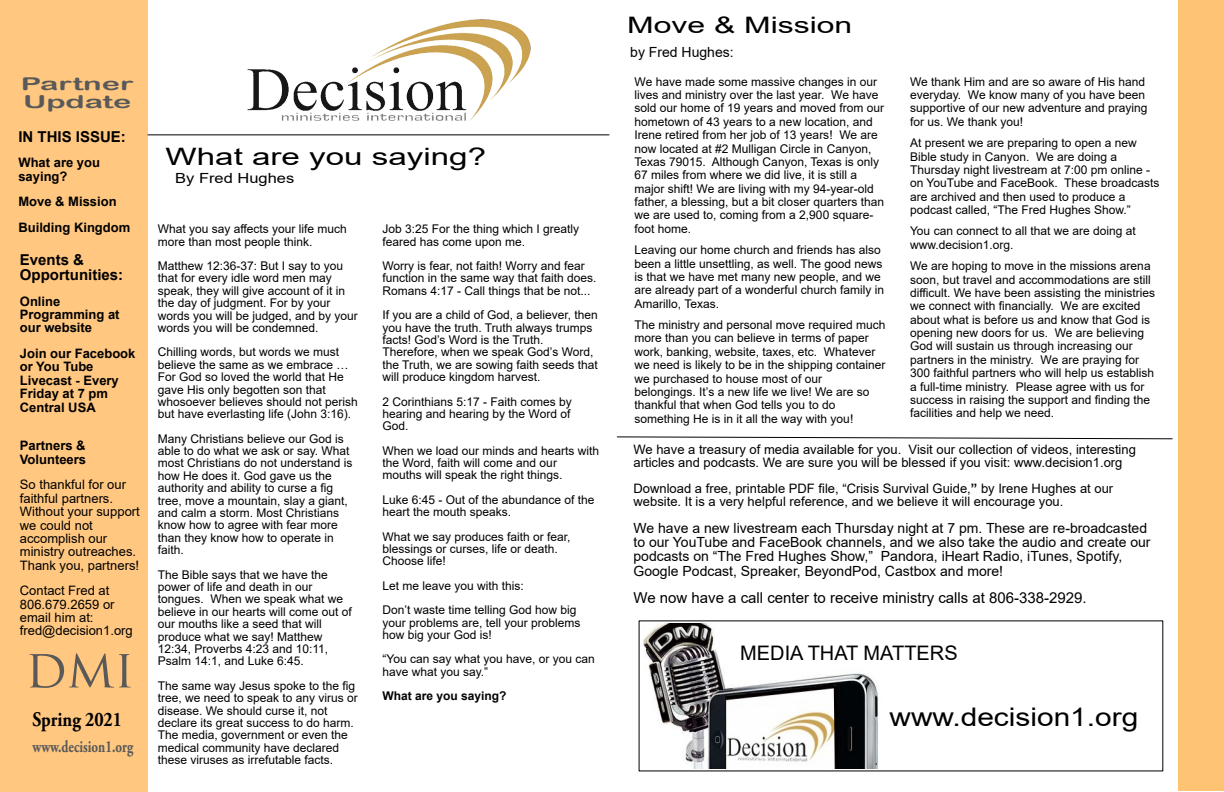
<style>
.page{position:relative;width:1224px;height:792px;background:#fff}
.page>*{position:absolute;margin:0;border:0;box-sizing:border-box;transform-origin:0 0}
.t1{font:52px "Trajan Pro";color:#595959}
.t2{font:25.7px "Arial";color:#000;scale:1.16 1}
.t3{font:24px "Arial";color:#000;scale:1.38 1}
.t4{font:22.7px "Arial";color:#000;scale:1.41 1}
.t5{font:700 20.7px "Adobe Garamond Pro";color:#000;scale:.86 1}
.t6{font:20px "Arial";color:#000}
.t7{font:17.6px/17.6px "Arial Rounded MT Bold";color:#595959;scale:1.75 1}
.t8{font:700 17px "Adobe Garamond Pro";color:#595959;scale:.76 1}
.t9{font:15px "Arial";color:#000}
.t10{font:700 15px/15.5px "Arial";color:#000}
.t11{font:14px/14.5px "Arial";color:#000}
.t12{font:14px "Arial";color:#000;scale:1.18 1}
.t13{font:13px/13.4px "Arial";color:#000}
.t14{font:700 13px/13.4px "Arial";color:#000}
.t15{font:12px/12.4px "Arial";color:#000}
.t16{font:700 12px "Arial";color:#000}
.s1{font-weight:700}
</style>
<div class="page">
<div style="left:1178px;top:0;width:46px;height:791px;background:#fec473"></div>
<div style="left:0;top:0;width:147px;height:792px;background:#ffc780"></div>
<hr style="left:148px;top:134px;width:461px;height:1px;background:#000">
<img style="left:643px;top:624px;width:236px;height:144px">
<svg style="left:616px;top:436px;width:557px;height:4px"></svg>
<img style="left:248px;top:19px;width:282px;height:102px">
<h3 class="t7" style="left:21px;top:77px;width:66px">Partner<br>Update</h3>
<p class="t10" style="left:18px;top:130px;width:109px">IN THIS ISSUE:</p>
<p class="t14" style="left:18px;top:157px;width:83px">What are you saying?</p>
<p class="t14" style="left:18px;top:190px;width:113px;line-height:25.4px">Move &amp; Mission<br>Building Kingdom</p>
<p class="t10" style="left:20px;top:253px;width:105px">Events &amp;<br>Opportunities:</p>
<p class="t14" style="left:20px;top:295px;width:101px">Online<br>Programming at our website</p>
<p class="t14" style="left:20px;top:348px;width:117px">Join our Facebook or You Tube<br>Livecast - Every<br>Friday at 7 pm<br>Central USA</p>
<p class="t14" style="left:20px;top:440px;width:68px">Partners &amp;<br>Volunteers</p>
<p class="t13" style="left:20px;top:479px;width:121px">So thankful for our faithful partners.<br>Without your support we could not accomplish our ministry outreaches.<br>Thank you, partners!</p>
<p class="t13" style="left:20px;top:585px;width:114px">Contact Fred at<br>806.679.2659 or email him at: fred@decision1.org</p>
<h1 class="t1" style="left:25px;top:648px;width:110px">dmi</h1>
<h3 class="t5" style="left:33px;top:711px;width:106px">Spring 2021</h3>
<h3 class="t8" style="left:33px;top:740px;width:134px">www.decision1.org</h3>
<h3 class="t3" style="left:166px;top:148px;width:234px">What are you saying?</h3>
<p class="t12" style="left:175px;top:172px;width:102px">By Fred Hughes</p>
<p class="t15" style="left:158px;top:224px;width:191px">What you say affects your life much more than most people think.</p>
<p class="t15" style="left:158px;top:261px;width:202px">Matthew 12:36-37: But I say to you that for every idle word men may speak, they will give account of it in the day of judgment. For by your words you will be judged, and by your words you will be condemned.</p>
<p class="t15" style="left:158px;top:347px;width:202px">Chilling words, but words we must believe the same as we embrace … For God so loved the world that He gave His only begotten son that whosoever believes should not perish but have everlasting life (John 3:16).</p>
<p class="t15" style="left:158px;top:433px;width:196px">Many Christians believe our God is able to do what we ask or say. What most Christians do not understand is how He does it. God gave us the authority and ability to curse a fig tree, move a mountain, slay a giant, and calm a storm. Most Christians know how to agree with fear more than they know how to operate in faith.</p>
<p class="t15" style="left:158px;top:569px;width:196px">The Bible says that we have the power of life and death in our tongues. When we speak what we believe in our hearts will come out of our mouths like a seed that will produce what we say! Matthew<br>12:34, Proverbs 4:23 and 10:11,<br>Psalm 14:1, and Luke 6:45.</p>
<p class="t15" style="left:158px;top:680px;width:202px">The same way Jesus spoke to the fig tree, we need to speak to any virus or disease. We should curse it, not declare its great success to do harm.<br>The media, government or even the medical community have declared these viruses as irrefutable facts.</p>
<p class="t15" style="left:382px;top:224px;width:198px">Job 3:25 For the thing which I greatly feared has come upon me.</p>
<p class="t15" style="left:382px;top:261px;width:216px">Worry is fear, not faith! Worry and fear function in the same way that faith does.<br>Romans 4:17 - Call things that be not...</p>
<p class="t15" style="left:382px;top:310px;width:217px">If you are a child of God, a believer, then you have the truth. Truth always trumps facts! God’s Word is the Truth.<br>Therefore, when we speak God’s Word, the Truth, we are sowing faith seeds that will produce kingdom harvest.</p>
<p class="t15" style="left:382px;top:396px;width:191px">2 Corinthians 5:17 - Faith comes by hearing and hearing by the Word of<br>God.</p>
<p class="t15" style="left:382px;top:445px;width:218px">When we load our minds and hearts with the Word, faith will come and our mouths will speak the right things.</p>
<p class="t15" style="left:382px;top:495px;width:214px">Luke 6:45 - Out of the abundance of the heart the mouth speaks.</p>
<p class="t15" style="left:382px;top:531px;width:190px">What we say produces faith or fear, blessings or curses, life or death.<br>Choose life!</p>
<p class="t15" style="left:382px;top:575px;width:196px;line-height:24.4px">Let me leave you with this:<br>Don’t waste time telling God how big</p>
<p class="t15" style="left:382px;top:617px;width:200px">your problems are, tell your problems how big your God is!</p>
<p class="t15" style="left:382px;top:654px;width:214px">“You can say what you have, or you can have what you say.”</p>
<p class="t16" style="left:382px;top:691px;width:126px">What are you saying?</p>
<h3 class="t4" style="left:627px;top:16px;width:161px">Move &amp; Mission</h3>
<p class="t11" style="left:630px;top:46px;width:105px">by Fred Hughes:</p>
<p class="t15" style="left:635px;top:76px;width:251px;line-height:13.4px">We have made some massive changes in our lives and ministry over the last year. We have sold our home of 19 years and moved from our hometown of 43 years to a new location, and Irene retired from her job of 13 years! We are now located at #2 Mulligan Circle in Canyon, Texas 79015. Although Canyon, Texas is only 67 miles from where we did live, it is still a major shift! We are living with my 94-year-old father, a blessing, but a bit closer quarters than we are used to, coming from a 2,900 square&shy;foot home.</p>
<p class="t15" style="left:635px;top:244px;width:251px;line-height:13.4px">Leaving our home church and friends has also been a little unsettling, as well. The good news is that we have met many new people, and we are already part of a wonderful church family in Amarillo, Texas.</p>
<p class="t15" style="left:635px;top:319px;width:252px;line-height:13.4px">The ministry and personal move required much more than you can believe in terms of paper work, banking, website, taxes, etc. Whatever we need is likely to be in the shipping container we purchased to house most of our belongings. It’s a new life we live! We are so thankful that when God tells you to do something He is in it all the way with you!</p>
<p class="t15" style="left:910px;top:76px;width:239px;line-height:13.4px">We thank Him and are so aware of His hand everyday. We know many of you have been supportive of our new adventure and praying for us. We thank you!</p>
<p class="t15" style="left:910px;top:137px;width:251px;line-height:13.4px">At present we are preparing to open a new Bible study in Canyon. We are doing a Thursday night livestream at 7:00 pm online - on YouTube and FaceBook. These broadcasts are archived and then used to produce a podcast called, “The Fred Hughes Show.”</p>
<p class="t15" style="left:910px;top:226px;width:227px;line-height:13.4px">You can connect to all that we are doing at www.decision1.org.</p>
<p class="t15" style="left:910px;top:260px;width:246px;line-height:13.4px">We are hoping to move in the missions arena soon, but travel and accommodations are still difficult. We have been assisting the ministries we connect with financially. We are excited about what is before us and know that God is opening new doors for us. We are believing God will sustain us through increasing our partners in the ministry. We are praying for 300 faithful partners who will help us establish a full-time ministry. Please agree with us for success in raising the support and finding the facilities and help we need.</p>
<p class="t13" style="left:634px;top:444px;width:504px">We have a treasury of media available for you. Visit our collection of videos, interesting articles and podcasts. We are sure you will be blessed if you visit: www.decision1.org</p>
<p class="t13" style="left:634px;top:483px;width:481px">Download a free, printable PDF file, “Crisis Survival Guide,<span class="s1">”</span> by Irene Hughes at our website. It is a very helpful reference, and we believe it will encourage you.</p>
<p class="t11" style="left:634px;top:522px;width:519px">We have a new livestream each Thursday night at 7 pm. These are re-broadcasted to our YouTube and FaceBook channels, and we also take the audio and create our podcasts on “The Fred Hughes Show,” Pandora, iHeart Radio, iTunes, Spotify, Google Podcast, Spreaker, BeyondPod, Castbox and more!</p>
<p class="t9" style="left:634px;top:592px;width:455px">We now have a call center to receive ministry calls at 806-338-2929.</p>
<h3 class="t6" style="left:740px;top:645px;width:219px">MEDIA THAT MATTERS</h3>
<h2 class="t2" style="left:890px;top:707px;width:216px">www.decision1.org</h2>
</div>
